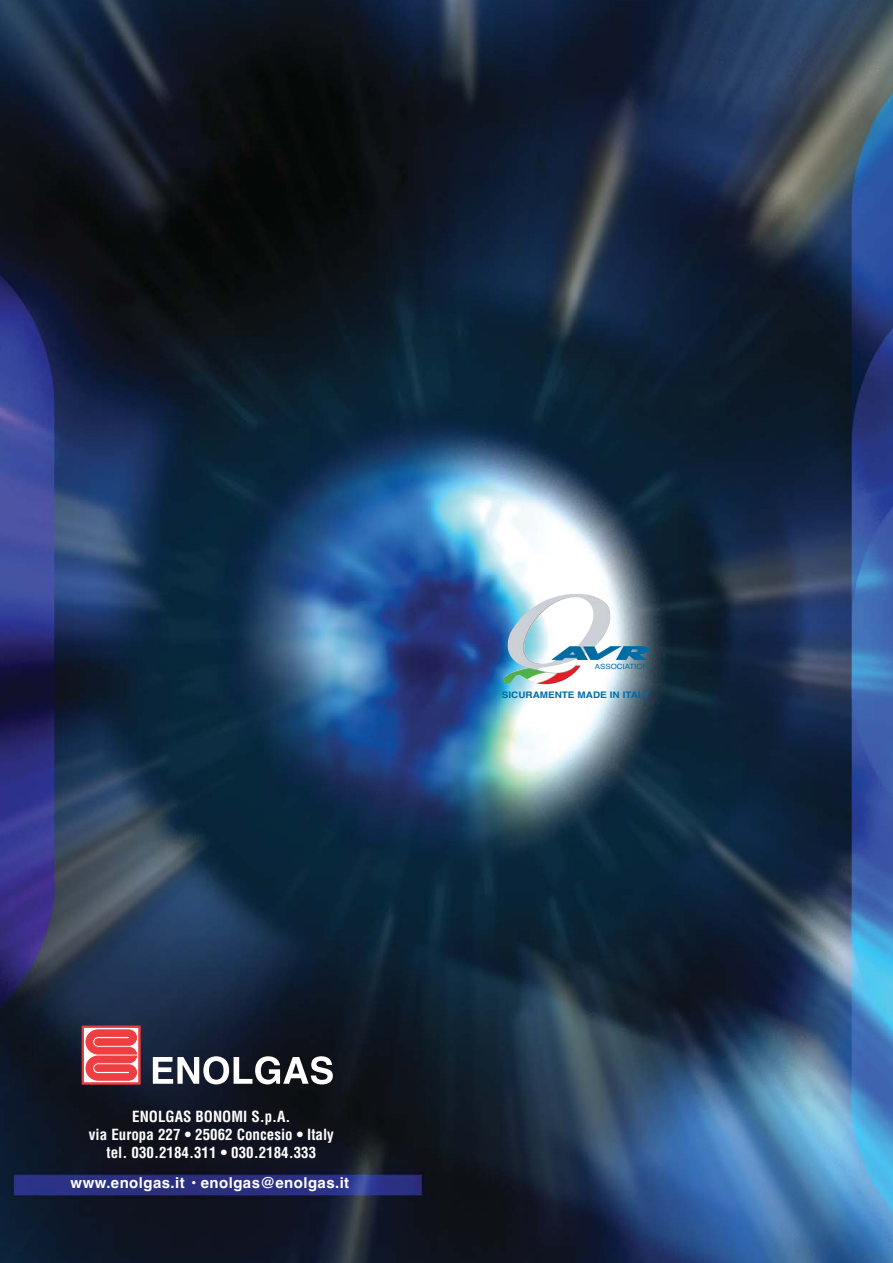
<style>
.page{position:relative;width:893px;height:1263px;background:#fff}
.page>*{position:absolute;margin:0;border:0;box-sizing:border-box;transform-origin:0 0}
.t1{font:700 condensed 15px/18px "Helvetica";color:#fff;text-align:center}
.t2{font:700 15px "Helvetica";letter-spacing:.03em;color:#fff}
.t3{font:700 9px "Helvetica";color:#006ba5;scale:1.1 1}
.t4{font:7.2px "Helvetica";color:#006ba5;scale:1.1 1}
</style>
<div class="page">
<img style="left:0;top:0;width:892px;height:1263px">
<svg style="left:153px;top:1056px;width:180px;height:28px"></svg>
<div style="left:82px;top:1026px;width:58px;height:58px;background:#ef3e42;border:1px solid #ef3e42"></div>
<svg style="left:83px;top:1027px;width:56px;height:56px"></svg>
<svg style="left:86px;top:1029px;width:51px;height:52px"></svg>
<img style="left:502px;top:593px;width:147px;height:92px">
<p class="t4" style="left:594px;top:664px;width:50px">ASSOCIATION</p>
<p class="t3" style="left:502px;top:691px;width:136px">SICURAMENTE MADE IN ITALY</p>
<p class="t1" style="left:89px;top:1109px;width:246px">ENOLGAS BONOMI S.p.A.<br>via Europa 227 • 25062 Concesio • Italy tel. 030.2184.311 • 030.2184.333</p>
<p class="t2" style="left:71px;top:1178px;width:280px">www.enolgas.it • enolgas@enolgas.it</p>
</div>
